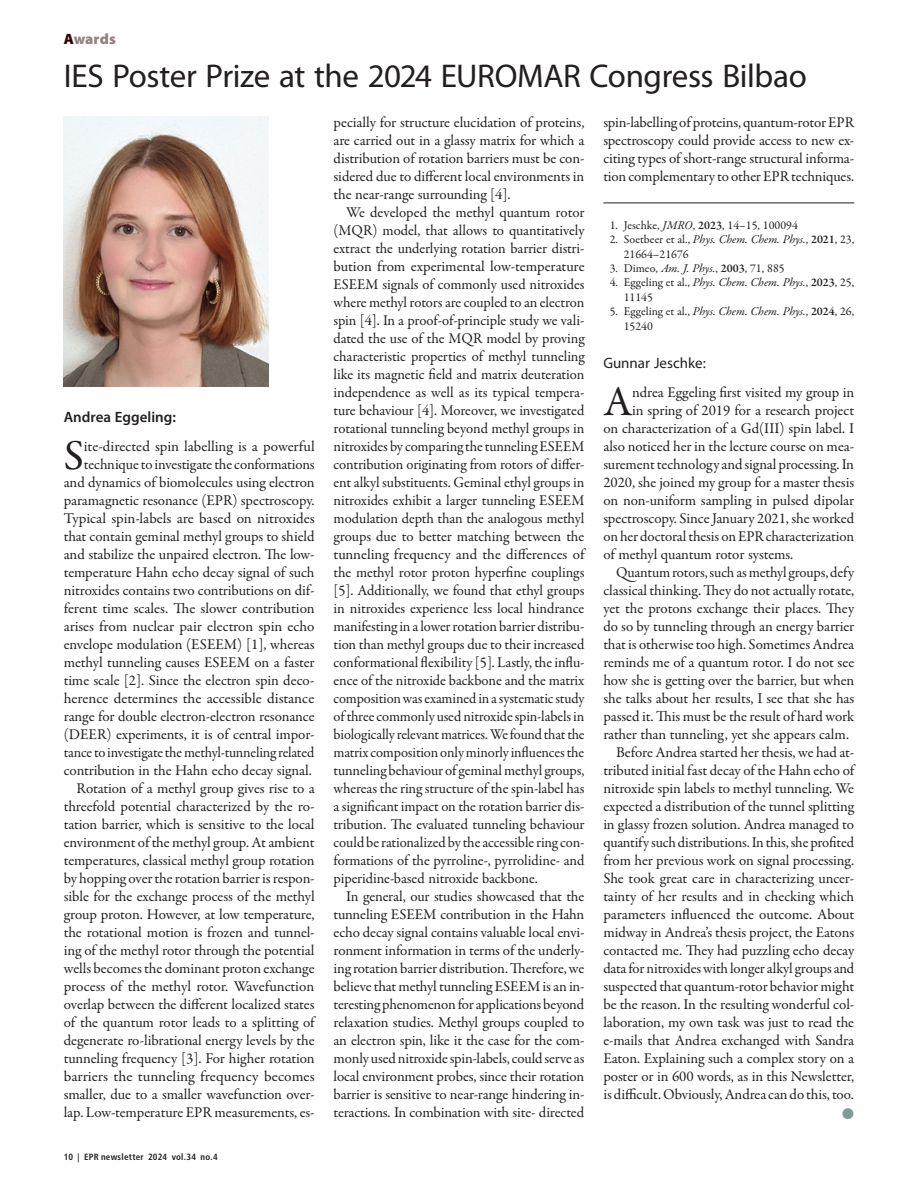
<style>
.page{position:relative;width:918px;height:1188px;background:#fff}
.page>*{position:absolute;margin:0;border:0;box-sizing:border-box;transform-origin:0 0}
.t1{font:42.75px "Garamond Premr Pro";color:#231f20}
.t2{font:33px "Myriad Pro";letter-spacing:-.015em;color:#231f20}
.t3{font:15px/18px "Garamond Premr Pro";letter-spacing:-.01em;color:#231f20;text-align:justify}
.t4{font:600 15px "Myriad Pro";color:#231f20}
.t5{font:15px "Myriad Pro";color:#231f20}
.t6{font:900 15px "Myriad Pro";letter-spacing:.005em;color:#998080}
.t7{font:12px/14.4px "Garamond Premr Pro";color:#231f20}
.t8{font:700 condensed 9px "Frutiger";letter-spacing:.025em;color:#231f20}
.s1{color:#300}
.s2{font-style:italic}
.s3{font-weight:600}
</style>
<div class="page">
<hr style="left:603px;top:203px;width:251px;height:1px;background:#231f20">
<img style="left:64px;top:117px;width:204px;height:270px">
<p class="t6" style="left:64px;top:29px;width:54px"><span class="s1">A</span>wards</p>
<h2 class="t2" style="left:64px;top:58px;width:413px">I ES Poster Prize at the 2024 EURO</h2>
<h2 class="t2" style="left:517px;top:58px;width:291px">MAR Congress Bilbao</h2>
<p class="t4" style="left:64px;top:408px;width:114px">Andrea Eggeling:</p>
<h1 class="t1" style="left:64px;top:430px;width:22px">S</h1>
<p class="t3" style="left:64px;top:437px;width:253px;text-align:right">ite-directed spin labelling is a powerful technique to investigate the conformations and dynamics of biomolecules using electron paramagnetic resonance (EPR) spectroscopy.<br>Typical spin-labels are based on nitroxides that contain geminal methyl groups to shield and stabilize the unpaired electron. The low&shy;temperature Hahn echo decay signal of such nitroxides contains two contributions on dif&shy;ferent time scales. The slower contribution arises from nuclear pair electron spin echo envelope modulation (ESEEM) [1], whereas methyl tunneling causes ESEEM on a faster time scale [2]. Since the electron spin deco&shy;herence determines the accessible distance range for double electron-electron resonance (DEER) experiments, it is of central impor&shy;tance to investigate the methyl-tunneling related contribution in the Hahn echo decay signal.<br>Rotation of a methyl group gives rise to a threefold potential characterized by the ro&shy;tation barrier, which is sensitive to the local environment of the methyl group. At ambient temperatures, classical methyl group rotation by hopping over the rotation barrier is respon&shy;sible for the exchange process of the methyl group proton. However, at low temperature, the rotational motion is frozen and tunnel&shy;ing of the methyl rotor through the potential wells becomes the dominant proton exchange process of the methyl rotor. Wavefunction overlap between the different localized states of the quantum rotor leads to a splitting of degenerate ro-librational energy levels by the tunneling frequency [3]. For higher rotation barriers the tunneling frequency becomes smaller, due to a smaller wavefunction over&shy;lap. Low-temperature EPR measurements, es-</p>
<p class="t8" style="left:64px;top:1151px;width:155px">10 | EPR newsletter 2024 vol.34 no.4</p>
<p class="t3" style="left:334px;top:114px;width:252px">pecially for structure elucidation of proteins, are carried out in a glassy matrix for which a distribution of rotation barriers must be con&shy;sidered due to different local environments in the near-range surrounding [4].</p>
<p class="t3" style="left:334px;top:204px;width:253px;text-indent:13px">We developed the methyl quantum rotor (MQR) model, that allows to quantitatively extract the underlying rotation barrier distri&shy;bution from experimental low-temperature ESEEM signals of commonly used nitroxides where methyl rotors are coupled to an electron spin [4]. In a proof-of-principle study we vali&shy;dated the use of the MQR model by proving characteristic properties of methyl tunneling like its magnetic field and matrix deuteration independence as well as its typical tempera&shy;ture behaviour [4]. Moreover, we investigated rotational tunneling beyond methyl groups in nitroxides by comparing the tunneling ESEEM contribution originating from rotors of differ&shy;ent alkyl substituents. Geminal ethyl groups in nitroxides exhibit a larger tunneling ESEEM modulation depth than the analogous methyl groups due to better matching between the tunneling frequency and the differences of the methyl rotor proton hyperfine couplings [5]. Additionally, we found that ethyl groups in nitroxides experience less local hindrance manifesting in a lower rotation barrier distribu&shy;tion than methyl groups due to their increased conformational flexibility [5]. Lastly, the influ&shy;ence of the nitroxide backbone and the matrix composition was examined in a systematic study of three commonly used nitroxide spin-labels in biologically relevant matrices. We found that the matrix composition only minorly influences the tunneling behaviour of geminal methyl groups, whereas the ring structure of the spin-label has a significant impact on the rotation barrier dis&shy;tribution. The evaluated tunneling behaviour could be rationalized by the accessible ring con&shy;formations of the pyrroline-, pyrrolidine- and piperidine-based nitroxide backbone.</p>
<p class="t3" style="left:334px;top:888px;width:253px;text-indent:13px">In general, our studies showcased that the tunneling ESEEM contribution in the Hahn echo decay signal contains valuable local envi&shy;ronment information in terms of the underly&shy;ing rotation barrier distribution. Therefore, we believe that methyl tunneling ESEEM is an in&shy;teresting phenomenon for applications beyond relaxation studies. Methyl groups coupled to an electron spin, like it the case for the com&shy;monly used nitroxide spin-labels, could serve as local environment probes, since their rotation barrier is sensitive to near-range hindering in&shy;teractions. In combination with site- directed</p>
<p class="t3" style="left:603px;top:114px;width:252px">spin-labelling of proteins, quantum-rotor EPR spectroscopy could provide access to new ex&shy;citing types of short-range structural informa&shy;tion complementary to other EPR techniques.</p>
<p class="t7" style="left:610px;top:218px;width:190px">1. Jeschke, <span class="s2">JMRO</span>, <span class="s3">2023</span>, 14–15, 100094</p>
<p class="t7" style="left:624px;top:232px;width:232px;text-indent:-14px">2. Soetbeer et al., <span class="s2">Phys. Chem. Chem. Phys.</span>, <span class="s3">2021</span>, 23,<br>21664–21676</p>
<p class="t7" style="left:610px;top:261px;width:177px">3. Dimeo, <span class="s2">Am. J. Phys.</span>, <span class="s3">2003</span>, 71, 885</p>
<p class="t7" style="left:624px;top:276px;width:232px;text-indent:-14px">4. Eggeling et al., <span class="s2">Phys. Chem. Chem. Phys.</span>, <span class="s3">2023</span>, 25,<br>11145</p>
<p class="t7" style="left:624px;top:304px;width:232px;text-indent:-14px">5. Eggeling et al., <span class="s2">Phys. Chem. Chem. Phys.</span>, <span class="s3">2024</span>, 26,<br>15240</p>
<p class="t5" style="left:603px;top:355px;width:104px">Gunnar Jeschke:</p>
<h1 class="t1" style="left:603px;top:376px;width:30px">A</h1>
<p class="t3" style="left:632px;top:384px;width:224px">ndrea Eggeling first visited my group in</p>
<p class="t3" style="left:632px;top:402px;width:224px">in spring of 2019 for a research project</p>
<p class="t3" style="left:603px;top:420px;width:252px">on characterization of a Gd(III) spin label. I</p>
<p class="t3" style="left:603px;top:438px;width:252px">also noticed her in the lecture course on mea-</p>
<p class="t3" style="left:603px;top:456px;width:252px">surement technology and signal processing. In</p>
<p class="t3" style="left:603px;top:474px;width:252px">2020, she joined my group for a master thesis</p>
<p class="t3" style="left:603px;top:492px;width:252px">on non-uniform sampling in pulsed dipolar</p>
<p class="t3" style="left:603px;top:510px;width:252px">spectroscopy. Since January 2021, she worked</p>
<p class="t3" style="left:603px;top:528px;width:252px">on her doctoral thesis on EPR characterization</p>
<p class="t3" style="left:603px;top:546px;width:191px">of methyl quantum rotor systems.</p>
<p class="t3" style="left:616px;top:564px;width:239px">Quantum rotors, such as methyl groups, defy</p>
<p class="t3" style="left:603px;top:582px;width:252px">classical thinking. They do not actually rotate,</p>
<p class="t3" style="left:603px;top:600px;width:252px">yet the protons exchange their places. They</p>
<p class="t3" style="left:603px;top:618px;width:252px">do so by tunneling through an energy barrier</p>
<p class="t3" style="left:603px;top:636px;width:252px">that is otherwise too high. Sometimes Andrea</p>
<p class="t3" style="left:603px;top:654px;width:252px">reminds me of a quantum rotor. I do not see</p>
<p class="t3" style="left:603px;top:672px;width:252px">how she is getting over the barrier, but when</p>
<p class="t3" style="left:603px;top:690px;width:252px">she talks about her results, I see that she has</p>
<p class="t3" style="left:603px;top:708px;width:252px">passed it. This must be the result of hard work</p>
<p class="t3" style="left:603px;top:726px;width:247px">rather than tunneling, yet she appears calm.</p>
<p class="t3" style="left:616px;top:744px;width:240px">Before Andrea started her thesis, we had at-</p>
<p class="t3" style="left:603px;top:762px;width:252px">tributed initial fast decay of the Hahn echo of</p>
<p class="t3" style="left:603px;top:780px;width:252px">nitroxide spin labels to methyl tunneling. We</p>
<p class="t3" style="left:603px;top:798px;width:252px">expected a distribution of the tunnel splitting</p>
<p class="t3" style="left:603px;top:816px;width:252px">in glassy frozen solution. Andrea managed to</p>
<p class="t3" style="left:603px;top:834px;width:252px">quantify such distributions. In this, she profited</p>
<p class="t3" style="left:603px;top:852px;width:252px">from her previous work on signal processing.</p>
<p class="t3" style="left:603px;top:870px;width:252px">She took great care in characterizing uncer-</p>
<p class="t3" style="left:603px;top:888px;width:252px">tainty of her results and in checking which</p>
<p class="t3" style="left:603px;top:906px;width:252px">parameters influenced the outcome. About</p>
<p class="t3" style="left:603px;top:924px;width:252px">midway in Andrea’s thesis project, the Eatons</p>
<p class="t3" style="left:603px;top:942px;width:252px">contacted me. They had puzzling echo decay</p>
<p class="t3" style="left:603px;top:960px;width:252px">data for nitroxides with longer alkyl groups and</p>
<p class="t3" style="left:603px;top:978px;width:252px">suspected that quantum-rotor behavior might</p>
<p class="t3" style="left:603px;top:996px;width:252px">be the reason. In the resulting wonderful col-</p>
<p class="t3" style="left:603px;top:1014px;width:252px">laboration, my own task was just to read the</p>
<p class="t3" style="left:603px;top:1032px;width:252px">e-mails that Andrea exchanged with Sandra</p>
<p class="t3" style="left:603px;top:1050px;width:252px">Eaton. Explaining such a complex story on a</p>
<p class="t3" style="left:603px;top:1068px;width:252px">poster or in 600 words, as in this Newsletter,</p>
<p class="t3" style="left:603px;top:1086px;width:252px">is difficult. Obviously, Andrea can do this, too.</p>
</div>
